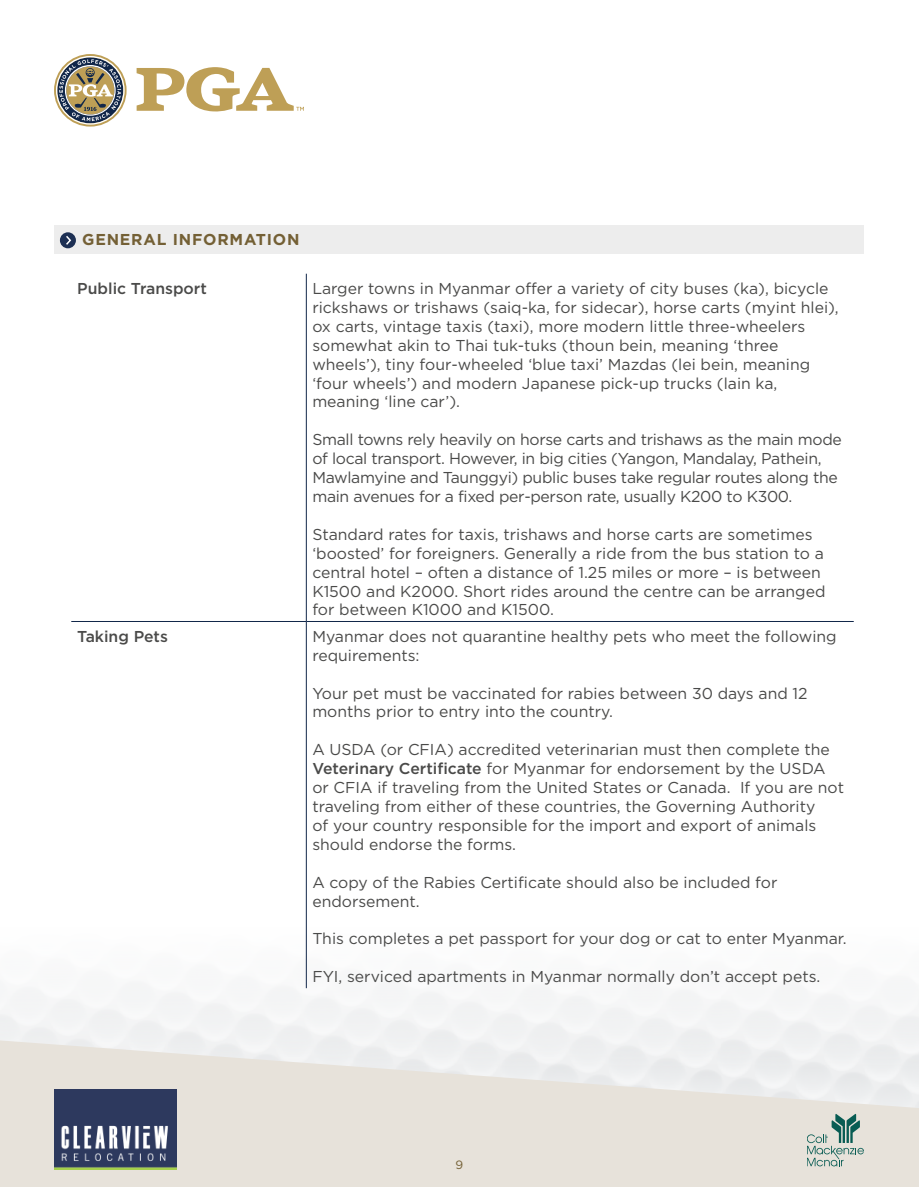
<style>
.page{position:relative;width:919px;height:1187px;background:#fff}
.page>*{position:absolute;margin:0;border:0;box-sizing:border-box;transform-origin:0 0}
.t1{font:15.75px/18.9px "Gotham";color:#4a4a49}
.t2{font:15.75px/18.9px "Gotham";letter-spacing:-.02em;color:#4a4a49}
.t3{font:500 15.75px "Gotham";color:#4a4a49}
.t4{font:700 15.75px "Gotham";letter-spacing:.05em;color:#746035}
.t5{font:12px "Gotham";color:#746035}
.s1{font-weight:500}
</style>
<div class="page">
<svg style="left:0;top:1039px;width:918px;height:147px;fill:#e7e2da"></svg>
<svg style="left:807px;top:1113px;width:56px;height:53px"></svg>
<img style="left:54px;top:1088px;width:122px;height:81px">
<svg style="left:54px;top:54px;width:73px;height:73px"></svg>
<svg style="left:56px;top:56px;width:69px;height:69px"></svg>
<svg style="left:137px;top:67px;width:167px;height:45px"></svg>
<hr style="left:306px;top:274px;width:1px;height:347px;background:#11274a">
<hr style="left:306px;top:621px;width:1px;height:367px;background:#11274a">
<hr style="left:71px;top:621px;width:235px;height:1px;background:#11274a">
<hr style="left:306px;top:621px;width:547px;height:1px;background:#11274a">
<div style="left:54px;top:225px;width:809px;height:28px;background:#ededed"></div>
<svg style="left:60px;top:232px;width:16px;height:16px"></svg>
<svg style="left:64px;top:234px;width:8px;height:12px"></svg>
<p class="t4" style="left:82px;top:230px;width:219px">GENERAL INFORMATION</p>
<p class="t3" style="left:77px;top:280px;width:131px">Public Transport</p>
<p class="t1" style="left:312px;top:279px;width:528px">Larger towns in Myanmar offer a variety of city buses (ka), bicycle rickshaws or trishaws (saiq-ka, for sidecar), horse carts (myint hlei), ox carts, vintage taxis (taxi), more modern little three-wheelers somewhat akin to Thai tuk-tuks (thoun bein, meaning ‘three wheels’), tiny four-wheeled ‘blue taxi’ Mazdas (lei bein, meaning ‘four wheels’) and modern Japanese pick-up trucks (lain ka, meaning ‘line car’).</p>
<p class="t2" style="left:312px;top:430px;width:531px">Small towns rely heavily on horse carts and trishaws as the main mode of local transport. However, in big cities (Yangon, Mandalay, Pathein, Mawlamyine and Taunggyi) public buses take regular routes along the main avenues for a fixed per-person rate, usually K200 to K300.</p>
<p class="t1" style="left:312px;top:524px;width:514px">Standard rates for taxis, trishaws and horse carts are sometimes ‘boosted’ for foreigners. Generally a ride from the bus station to a central hotel – often a distance of 1.25 miles or more – is between K1500 and K2000. Short rides around the centre can be arranged for between K1000 and K1500.</p>
<p class="t3" style="left:77px;top:627px;width:92px">Taking Pets</p>
<p class="t1" style="left:312px;top:626px;width:526px">Myanmar does not quarantine healthy pets who meet the following requirements:</p>
<p class="t1" style="left:312px;top:683px;width:497px">Your pet must be vaccinated for rabies between 30 days and 12 months prior to entry into the country.</p>
<p class="t1" style="left:312px;top:740px;width:533px">A USDA (or CFIA) accredited veterinarian must then complete the <span class="s1">Veterinary Certificate</span> for Myanmar for endorsement by the USDA or CFIA if traveling from the United States or Canada. If you are not traveling from either of these countries, the Governing Authority<br>of your country responsible for the import and export of animals should endorse the forms.</p>
<p class="t1" style="left:312px;top:872px;width:466px">A copy of the Rabies Certificate should also be included for endorsement.</p>
<p class="t1" style="left:312px;top:929px;width:536px">This completes a pet passport for your dog or cat to enter Myanmar.</p>
<p class="t1" style="left:312px;top:966px;width:509px">FYI, serviced apartments in Myanmar normally don’t accept pets.</p>
<p class="t5" style="left:455px;top:1158px;width:9px">9</p>
</div>
